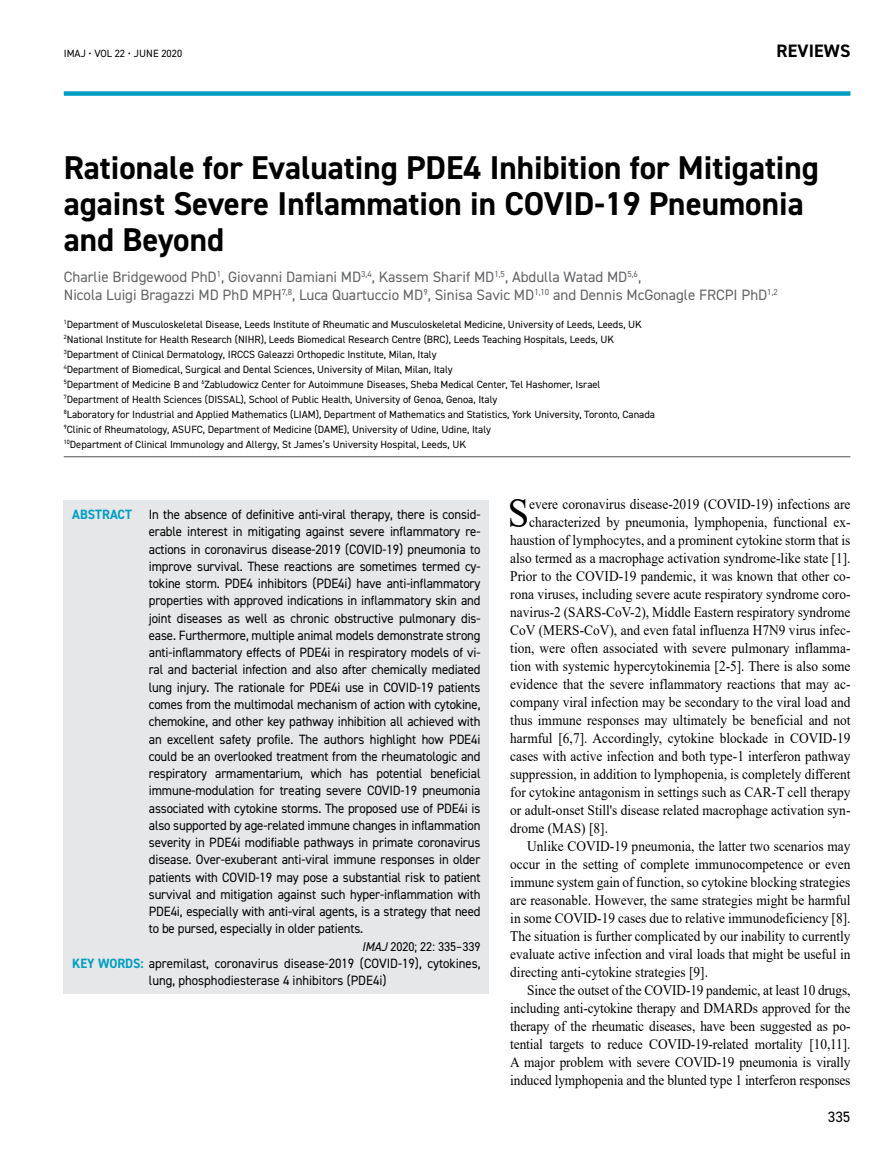
<style>
.page{position:relative;width:893px;height:1149px;background:#fff}
.page>*{position:absolute;margin:0;border:0;box-sizing:border-box;transform-origin:0 0}
.t1{font:41.7px "Times New Roman";color:#000;scale:.92 1}
.t2{font:700 33px/36px "DIN2014";color:#000}
.t3{font:700 18px "DIN2014";letter-spacing:.01em;color:#000}
.t4{font:15px/18px "DIN2014";color:#636466}
.t5{font:15px "DIN2014";color:#000}
.t6{font:14.55px "Times New Roman";color:#000;scale:.92 1}
.t7{font:13.5px/17.2px "DIN2014";color:#000;text-align:justify;scale:.95 1}
.t8{font:700 13.5px "DIN2014";color:#009ec3;scale:.95 1}
.t9{font:12.75px "DIN2014";color:#000;scale:.95 1}
.t10{font:10.5px/15px "DIN2014";color:#000}
.s1{font-style:italic}
.s2{font-weight:700;color:#009ec3}
</style>
<div class="page">
<div style="left:64px;top:91px;width:786px;height:5px;background:#009ec3"></div>
<hr style="left:64px;top:456px;width:786px;height:1px;background:#636466">
<div style="left:64px;top:500px;width:425px;height:493px;background:#e6e7e8"></div>
<p class="t10" style="left:64px;top:46px;width:120px">IMAJ • VOL 22 • JUNE 2020</p>
<p class="t3" style="left:777px;top:39px;width:75px">REVIEWS</p>
<h2 class="t2" style="left:64px;top:149px;width:757px">Rationale for Evaluating PDE4 Inhibition for Mitigating against Severe Inflammation in COVID-19 Pneumonia and Beyond</h2>
<p class="t4" style="left:64px;top:267px;width:716px">Charlie Bridgewood PhD<sup>1</sup>, Giovanni Damiani MD<sup>3,4</sup>, Kassem Sharif MD<sup>1,5</sup>, Abdulla Watad MD<sup>5,6</sup>,<br>Nicola Luigi Bragazzi MD PhD MPH<sup>7,8</sup>, Luca Quartuccio MD<sup>9</sup>, Sinisa Savic MD<sup>1,10</sup> and Dennis McGonagle FRCPI PhD<sup>1,2</sup></p>
<p class="t10" style="left:64px;top:316px;width:593px"><sup>1</sup>Department of Musculoskeletal Disease, Leeds Institute of Rheumatic and Musculoskeletal Medicine, University of Leeds, Leeds, UK <sup>2</sup>National Institute for Health Research (NIHR), Leeds Biomedical Research Centre (BRC), Leeds Teaching Hospitals, Leeds, UK <sup>3</sup>Department of Clinical Dermatology, IRCCS Galeazzi Orthopedic Institute, Milan, Italy<br><sup>4</sup>Department of Biomedical, Surgical and Dental Sciences, University of Milan, Milan, Italy<br><sup>5</sup>Department of Medicine B and <sup>6</sup>Zabludowicz Center for Autoimmune Diseases, Sheba Medical Center, Tel Hashomer, Israel <sup>7</sup>Department of Health Sciences (DISSAL), School of Public Health, University of Genoa, Genoa, Italy<br><sup>8</sup>Laboratory for Industrial and Applied Mathematics (LIAM), Department of Mathematics and Statistics, York University, Toronto, Canada <sup>9</sup>Clinic of Rheumatology, ASUFC, Department of Medicine (DAME), University of Udine, Udine, Italy<br><sup>10</sup>Department of Clinical Immunology and Allergy, St James’s University Hospital, Leeds, UK</p>
<p class="t8" style="left:72px;top:505px;width:64px">ABSTRACT</p>
<p class="t7" style="left:149px;top:505px;width:351px">In the absence of definitive anti-viral therapy, there is consid&shy;erable interest in mitigating against severe inflammatory re&shy;actions in coronavirus disease-2019 (COVID-19) pneumonia to improve survival. These reactions are sometimes termed cy&shy;tokine storm. PDE4 inhibitors (PDE4i) have anti-inflammatory properties with approved indications in inflammatory skin and joint diseases as well as chronic obstructive pulmonary dis&shy;ease. Furthermore, multiple animal models demonstrate strong anti-inflammatory effects of PDE4i in respiratory models of vi&shy;ral and bacterial infection and also after chemically mediated lung injury. The rationale for PDE4i use in COVID-19 patients comes from the multimodal mechanism of action with cytokine, chemokine, and other key pathway inhibition all achieved with an excellent safety profile. The authors highlight how PDE4i could be an overlooked treatment from the rheumatologic and respiratory armamentarium, which has potential beneficial immune-modulation for treating severe COVID-19 pneumonia associated with cytokine storms. The proposed use of PDE4i is also supported by age-related immune changes in inflammation severity in PDE4i modifiable pathways in primate coronavirus disease. Over-exuberant anti-viral immune responses in older patients with COVID-19 may pose a substantial risk to patient survival and mitigation against such hyper-inflammation with PDE4i, especially with anti-viral agents, is a strategy that need to be pursed, especially in older patients.</p>
<p class="t9" style="left:362px;top:938px;width:127px"><span class="s1">IMAJ</span> 2020; 22: 335–339</p>
<p class="t7" style="left:149px;top:954px;width:351px;text-indent:-77px"><span class="s2">KEY WORDS:</span> apremilast, coronavirus disease-2019 (COVID-19), cytokines, lung, phosphodiesterase 4 inhibitors (PDE4i)</p>
<h1 class="t1" style="left:508px;top:483px;width:25px">S</h1>
<p class="t6" style="left:529px;top:493px;width:351px">evere coronavirus disease-2019 (COVID-19) infections are</p>
<p class="t6" style="left:529px;top:511px;width:351px">characterized by pneumonia, lymphopenia, functional ex-</p>
<p class="t6" style="left:510px;top:529px;width:371px">haustion of lymphocytes, and a prominent cytokine storm that is</p>
<p class="t6" style="left:510px;top:547px;width:371px">also termed as a macrophage activation syndrome-like state [1].</p>
<p class="t6" style="left:510px;top:565px;width:371px">Prior to the COVID-19 pandemic, it was known that other co-</p>
<p class="t6" style="left:510px;top:583px;width:371px">rona viruses, including severe acute respiratory syndrome coro-</p>
<p class="t6" style="left:510px;top:601px;width:371px">navirus-2 (SARS-CoV-2), Middle Eastern respiratory syndrome</p>
<p class="t6" style="left:510px;top:619px;width:371px">CoV (MERS-CoV), and even fatal influenza H7N9 virus infec-</p>
<p class="t6" style="left:510px;top:637px;width:371px">tion, were often associated with severe pulmonary inflamma-</p>
<p class="t6" style="left:510px;top:655px;width:371px">tion with systemic hypercytokinemia [2-5]. There is also some</p>
<p class="t6" style="left:510px;top:673px;width:371px">evidence that the severe inflammatory reactions that may ac-</p>
<p class="t6" style="left:510px;top:691px;width:371px">company viral infection may be secondary to the viral load and</p>
<p class="t6" style="left:510px;top:709px;width:371px">thus immune responses may ultimately be beneficial and not</p>
<p class="t6" style="left:510px;top:727px;width:371px">harmful [6,7]. Accordingly, cytokine blockade in COVID-19</p>
<p class="t6" style="left:510px;top:745px;width:371px">cases with active infection and both type-1 interferon pathway</p>
<p class="t6" style="left:510px;top:763px;width:371px">suppression, in addition to lymphopenia, is completely different</p>
<p class="t6" style="left:510px;top:781px;width:371px">for cytokine antagonism in settings such as CAR-T cell therapy</p>
<p class="t6" style="left:510px;top:799px;width:371px">or adult-onset Still's disease related macrophage activation syn-</p>
<p class="t6" style="left:510px;top:817px;width:108px">drome (MAS) [8].</p>
<p class="t6" style="left:527px;top:835px;width:353px">Unlike COVID-19 pneumonia, the latter two scenarios may</p>
<p class="t6" style="left:510px;top:853px;width:371px">occur in the setting of complete immunocompetence or even</p>
<p class="t6" style="left:510px;top:871px;width:371px">immune system gain of function, so cytokine blocking strategies</p>
<p class="t6" style="left:510px;top:889px;width:371px">are reasonable. However, the same strategies might be harmful</p>
<p class="t6" style="left:510px;top:907px;width:371px">in some COVID-19 cases due to relative immunodeficiency [8].</p>
<p class="t6" style="left:510px;top:925px;width:371px">The situation is further complicated by our inability to currently</p>
<p class="t6" style="left:510px;top:943px;width:371px">evaluate active infection and viral loads that might be useful in</p>
<p class="t6" style="left:510px;top:961px;width:216px">directing anti-cytokine strategies [9].</p>
<p class="t6" style="left:527px;top:979px;width:353px">Since the outset of the COVID-19 pandemic, at least 10 drugs,</p>
<p class="t6" style="left:510px;top:997px;width:371px">including anti-cytokine therapy and DMARDs approved for the</p>
<p class="t6" style="left:510px;top:1015px;width:371px">therapy of the rheumatic diseases, have been suggested as po-</p>
<p class="t6" style="left:510px;top:1033px;width:371px">tential targets to reduce COVID-19-related mortality [10,11].</p>
<p class="t6" style="left:510px;top:1051px;width:371px">A major problem with severe COVID-19 pneumonia is virally</p>
<p class="t6" style="left:510px;top:1069px;width:371px">induced lymphopenia and the blunted type 1 interferon responses</p>
<p class="t5" style="left:828px;top:1106px;width:24px">335</p>
</div>
